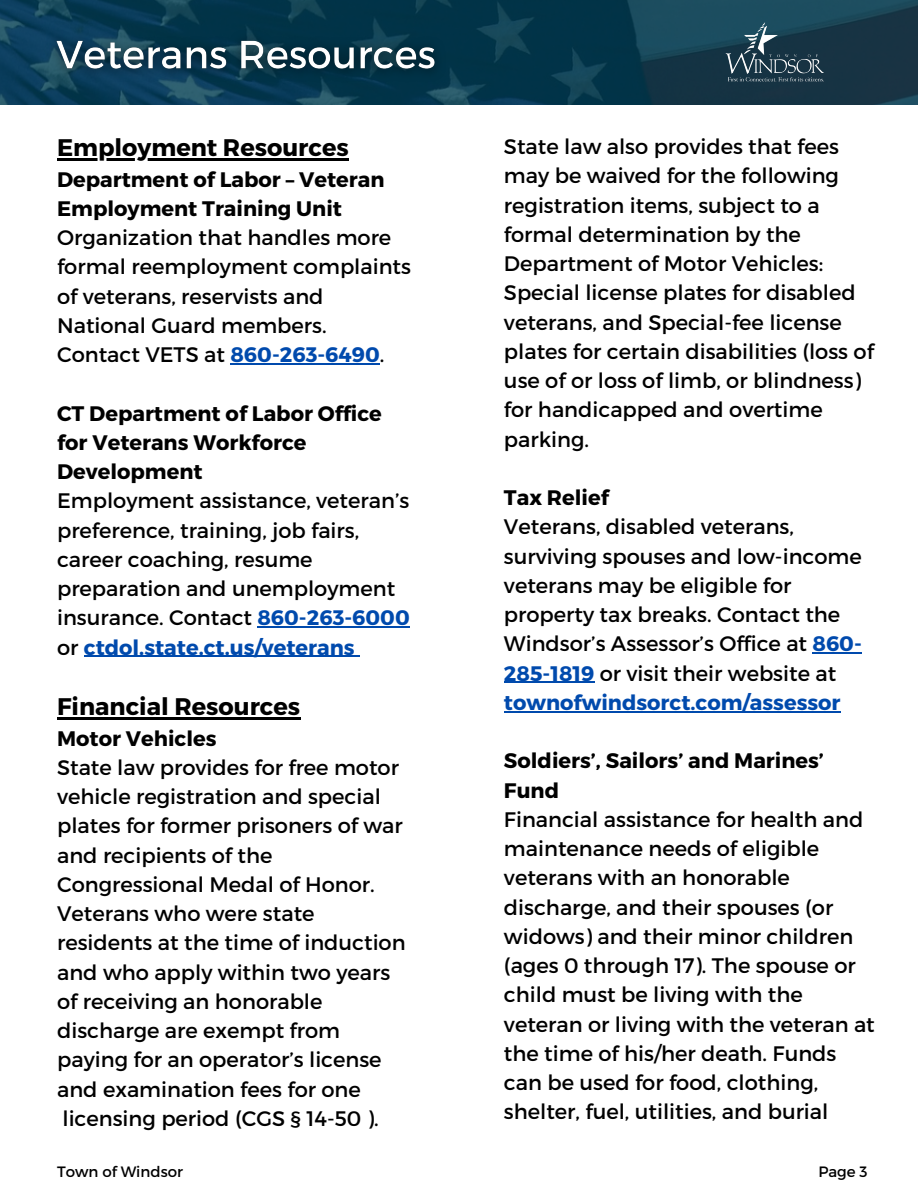
<style>
.page{position:relative;width:918px;height:1188px;background:#fff}
.page>*{position:absolute;margin:0;border:0;box-sizing:border-box;transform-origin:0 0}
.t1{font:700 24px "Montserrat";color:#000}
.t2{font:21px/29.2px "Montserrat";color:#000}
.t3{font:700 21px/29.2px "Montserrat";color:#000}
.t4{font:15px "Montserrat";color:#000}
.s1{font-weight:700;color:#004aad}
</style>
<div class="page">
<img style="left:0;top:0;width:918px;height:105px">
<img style="left:723px;top:19px;width:103px;height:66px">
<img style="left:40px;top:13px;width:413px;height:82px">
<hr style="left:57px;top:158px;width:292px;height:3px;background:#000">
<hr style="left:231px;top:363px;width:149px;height:1px;background:#004aad">
<hr style="left:257px;top:626px;width:153px;height:2px;background:#004aad">
<hr style="left:84px;top:656px;width:271px;height:1px;background:#004aad">
<hr style="left:57px;top:718px;width:243px;height:2px;background:#000">
<hr style="left:813px;top:653px;width:49px;height:1px;background:#004aad">
<hr style="left:504px;top:682px;width:90px;height:1px;background:#004aad">
<hr style="left:504px;top:711px;width:337px;height:1px;background:#004aad">
<p class="t1" style="left:57px;top:132px;width:293px">Employment Resources</p>
<p class="t3" style="left:57px;top:163px;width:329px">Department of Labor – Veteran<br>Employment Training Unit</p>
<p class="t2" style="left:57px;top:222px;width:355px">Organization that handles more formal reemployment complaints of veterans, reservists and<br>National Guard members.<br>Contact VETS at <span class="s1">860-263-6490</span>.</p>
<p class="t3" style="left:57px;top:397px;width:326px">CT Department of Labor Office for Veterans Workforce<br>Development</p>
<p class="t2" style="left:57px;top:485px;width:354px">Employment assistance, veteran’s preference, training, job fairs, career coaching, resume preparation and unemployment insurance. Contact <span class="s1">860-263-6000 </span>or <span class="s1">ctdol.state.ct.us/veterans</span></p>
<p class="t1" style="left:57px;top:691px;width:245px">Financial Resources</p>
<p class="t3" style="left:57px;top:722px;width:161px">Motor Vehicles</p>
<p class="t2" style="left:57px;top:752px;width:350px">State law provides for free motor vehicle registration and special plates for former prisoners of war and recipients of the<br>Congressional Medal of Honor.<br>Veterans who were state residents at the time of induction and who apply within two years of receiving an honorable discharge are exempt from paying for an operator’s license and examination fees for one licensing period (CGS § 14-50 ).</p>
<p class="t2" style="left:504px;top:131px;width:371px">State law also provides that fees may be waived for the following registration items, subject to a formal determination by the<br>Department of Motor Vehicles:<br>Special license plates for disabled veterans, and Special-fee license plates for certain disabilities (loss of use of or loss of limb, or blindness) for handicapped and overtime parking.</p>
<p class="t3" style="left:504px;top:482px;width:106px">Tax Relief</p>
<p class="t2" style="left:504px;top:511px;width:359px">Veterans, disabled veterans, surviving spouses and low-income veterans may be eligible for property tax breaks. Contact the<br>Windsor’s Assessor’s Office at <span class="s1">860-<br>285-1819</span> or visit their website at <span class="s1">townofwindsorct.com/assessor</span></p>
<p class="t3" style="left:504px;top:745px;width:322px">Soldiers’, Sailors’ and Marines’<br>Fund</p>
<p class="t2" style="left:504px;top:804px;width:372px">Financial assistance for health and maintenance needs of eligible veterans with an honorable discharge, and their spouses (or widows) and their minor children (ages 0 through 17). The spouse or child must be living with the veteran or living with the veteran at the time of his/her death. Funds can be used for food, clothing, shelter, fuel, utilities, and burial</p>
<p class="t4" style="left:57px;top:1162px;width:127px">Town of Windsor</p>
<p class="t4" style="left:818px;top:1162px;width:51px">Page 3</p>
</div>
